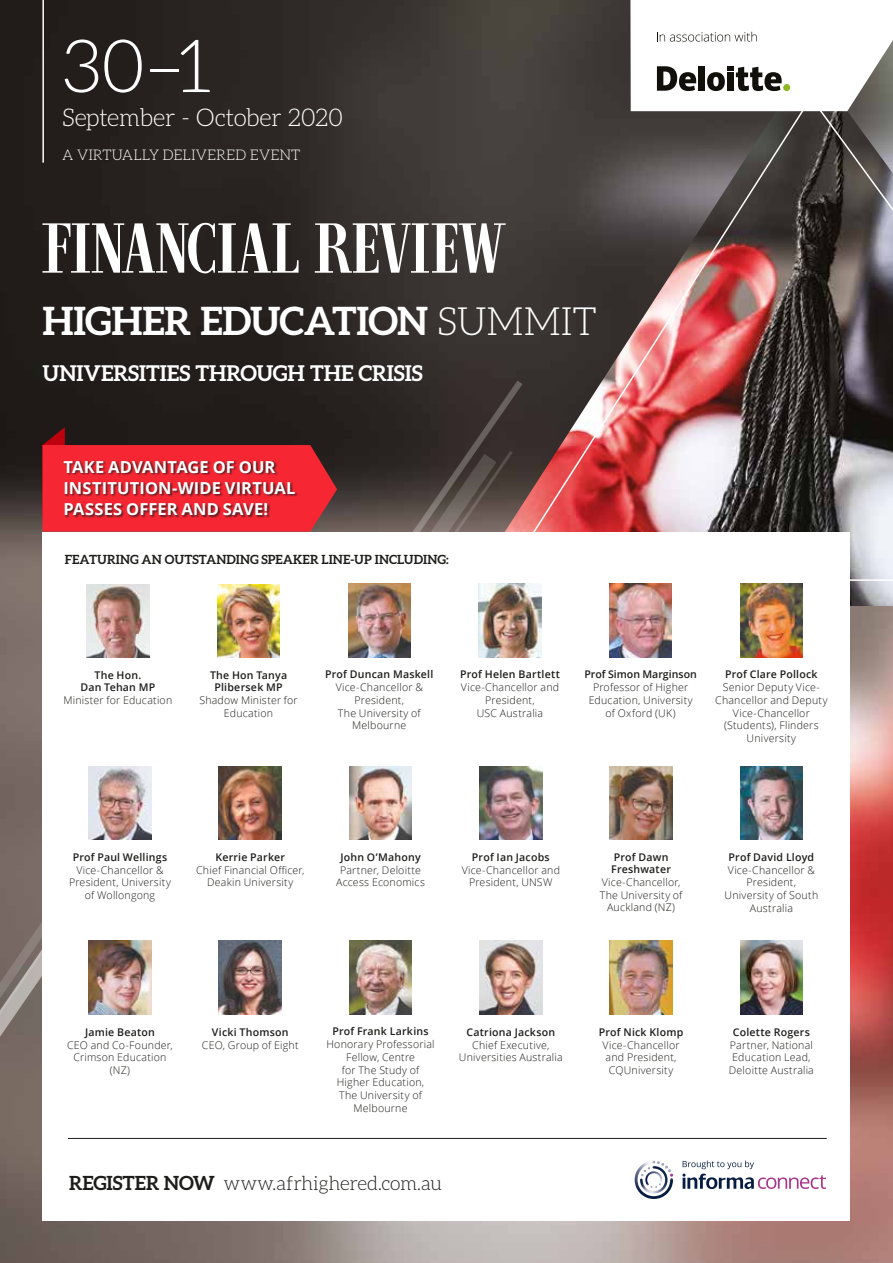
<style>
.page{position:relative;width:893px;height:1263px;background:#fff}
.page>*{position:absolute;margin:0;border:0;box-sizing:border-box;transform-origin:0 0}
.t1{font:300 73.35px "Aleo";color:#fff}
.t2{font:700 39px "Aleo";letter-spacing:-.015em;color:#fff}
.t3{font:300 24.45px "Aleo";letter-spacing:-.02em;color:#fff}
.t4{font:700 21.75px "Aleo";letter-spacing:-.005em;color:#fff}
.t5{font:300 19.5px "Aleo";letter-spacing:-.01em;color:#1d1d1b}
.t6{font:700 16.5px/21px "Open Sans";letter-spacing:.01em;color:#fff}
.t7{font:300 14.7px "Aleo";letter-spacing:-.005em;color:#fff}
.t8{font:700 12.6px "Aleo";letter-spacing:.005em;color:#1d1d1b}
.t9{font:300 10.65px/12.8px "Open Sans";letter-spacing:.02em;color:#1d1d1b;text-align:center}
.t10{font:600 10.65px/12.8px "Open Sans";letter-spacing:.02em;color:#1d1d1b;text-align:center}
.t11{font:600 10.65px "Open Sans";color:#1d1d1b}
.s1{font-weight:300}
.s2{font-weight:700}
</style>
<div class="page">
<img style="left:0;top:0;width:893px;height:1263px">
<div style="left:0;top:554px;width:42px;height:120px;background:#80716c"></div>
<svg style="left:0;top:674px;width:42px;height:386px;background:#7d706a"></svg>
<svg style="left:65px;top:379px;width:392px;height:70px;background:#25201d"></svg>
<svg style="left:337px;top:449px;width:120px;height:82px;background:#473f3b"></svg>
<img style="left:457px;top:60px;width:436px;height:546px">
<img style="left:500px;top:95px;width:393px;height:487px">
<div style="left:42px;top:531px;width:808px;height:689px;background:#fff"></div>
<hr style="left:42px;top:0;width:2px;height:163px;background:#fff">
<hr style="left:68px;top:1138px;width:759px;height:1px;background:#1d1d1b">
<img style="left:635px;top:1167px;width:36px;height:32px">
<img style="left:640px;top:1188px;width:28px;height:5px">
<svg style="left:640px;top:1161px;width:33px;height:27px"></svg>
<svg style="left:682px;top:1160px;width:144px;height:29px"></svg>
<svg style="left:315px;top:223px;width:191px;height:50px"></svg>
<svg style="left:42px;top:223px;width:257px;height:50px"></svg>
<svg style="left:630px;top:0;width:263px;height:111px"></svg>
<img style="left:87px;top:584px;width:62px;height:74px">
<img style="left:610px;top:766px;width:62px;height:74px">
<img style="left:217px;top:584px;width:63px;height:74px">
<img style="left:609px;top:583px;width:63px;height:74px">
<img style="left:479px;top:583px;width:62px;height:74px">
<img style="left:349px;top:766px;width:63px;height:74px">
<img style="left:89px;top:766px;width:62px;height:74px">
<img style="left:219px;top:766px;width:63px;height:74px">
<img style="left:740px;top:583px;width:63px;height:74px">
<img style="left:480px;top:766px;width:62px;height:74px">
<img style="left:740px;top:766px;width:63px;height:74px">
<img style="left:348px;top:583px;width:63px;height:74px">
<img style="left:740px;top:941px;width:63px;height:73px">
<img style="left:610px;top:941px;width:62px;height:73px">
<img style="left:219px;top:941px;width:63px;height:73px">
<img style="left:89px;top:941px;width:62px;height:73px">
<img style="left:480px;top:941px;width:62px;height:73px">
<img style="left:349px;top:941px;width:63px;height:73px">
<svg style="left:43px;top:427px;width:294px;height:104px;background:#aa232a"></svg>
<div style="left:63px;top:461px;width:235px;height:57px;background:#1d1d1b;opacity:.75"></div>
<h1 class="t1" style="left:62px;top:26px;width:151px">30–1</h1>
<h3 class="t3" style="left:62px;top:104px;width:283px">September - October 2020</h3>
<h3 class="t7" style="left:62px;top:147px;width:240px">A VIRTUALLY DELIVERED EVENT</h3>
<h2 class="t2" style="left:42px;top:299px;width:556px">HIGHER EDUCATION <span class="s1">SUMMIT</span></h2>
<h3 class="t4" style="left:42px;top:361px;width:382px">UNIVERSITIES THROUGH THE CRISIS</h3>
<h3 class="t6" style="left:63px;top:456px;width:234px">TAKE ADVANTAGE OF OUR<br>INSTITUTION-WIDE VIRTUAL<br>PASSES OFFER AND SAVE!</h3>
<p class="t8" style="left:65px;top:552px;width:385px">FEATURING AN OUTSTANDING SPEAKER LINE-UP INCLUDING:</p>
<p class="t10" style="left:80px;top:668px;width:76px">The Hon.<br>Dan Tehan MP</p>
<p class="t9" style="left:63px;top:694px;width:110px">Minister for Education</p>
<p class="t10" style="left:210px;top:668px;width:79px">The Hon Tanya<br>Plibersek MP</p>
<p class="t9" style="left:199px;top:694px;width:100px">Shadow Minister for<br>Education</p>
<p class="t10" style="left:325px;top:668px;width:110px">Prof Duncan Maskell</p>
<p class="t9" style="left:336px;top:681px;width:89px">Vice-Chancellor &amp;<br>President,<br>The University of<br>Melbourne</p>
<p class="t10" style="left:460px;top:668px;width:101px">Prof Helen Bartlett</p>
<p class="t9" style="left:461px;top:681px;width:100px">Vice-Chancellor and<br>President,<br>USC Australia</p>
<p class="t11" style="left:584px;top:667px;width:114px">Prof Simon Marginson</p>
<p class="t9" style="left:589px;top:681px;width:106px">Professor of Higher<br>Education, University of Oxford (UK)</p>
<p class="t10" style="left:725px;top:668px;width:94px">Prof Clare Pollock</p>
<p class="t9" style="left:715px;top:681px;width:114px">Senior Deputy Vice-<br>Chancellor and Deputy<br>Vice-Chancellor (Students), Flinders<br>University</p>
<p class="t10" style="left:73px;top:850px;width:96px">Prof Paul Wellings</p>
<p class="t9" style="left:69px;top:863px;width:103px">Vice-Chancellor &amp;<br>President, University of Wollongong</p>
<p class="t10" style="left:215px;top:850px;width:71px">Kerrie Parker</p>
<p class="t9" style="left:196px;top:863px;width:110px">Chief Financial Officer,<br>Deakin University</p>
<p class="t10" style="left:340px;top:850px;width:82px">John O’Mahony</p>
<p class="t9" style="left:336px;top:863px;width:90px">Partner, Deloitte<br>Access Economics</p>
<p class="t10" style="left:472px;top:850px;width:79px">Prof Ian Jacobs</p>
<p class="t9" style="left:462px;top:863px;width:100px">Vice-Chancellor and<br>President, UNSW</p>
<p class="t10" style="left:611px;top:850px;width:61px;text-align:left">Prof Dawn<br>Freshwater</p>
<p class="t9" style="left:600px;top:875px;width:84px">Vice-Chancellor,<br>The University of<br>Auckland (NZ)</p>
<p class="t10" style="left:729px;top:850px;width:87px">Prof David Lloyd</p>
<p class="t9" style="left:724px;top:863px;width:95px">Vice-Chancellor &amp;<br>President,<br>University of South<br>Australia</p>
<p class="t10" style="left:85px;top:1025px;width:71px">Jamie Beaton</p>
<p class="t9" style="left:67px;top:1038px;width:107px">CEO and Co-Founder,<br>Crimson Education (NZ)</p>
<p class="t10" style="left:212px;top:1025px;width:78px">Vicki Thomson</p>
<p class="t9" style="left:202px;top:1038px;width:98px">CEO, Group of Eight</p>
<p class="t10" style="left:332px;top:1025px;width:98px">Prof Frank Larkins</p>
<p class="t9" style="left:326px;top:1037px;width:110px">Honorary Professorial<br>Fellow, Centre<br>for The Study of<br>Higher Education,<br>The University of<br>Melbourne</p>
<p class="t10" style="left:466px;top:1025px;width:90px">Catriona Jackson</p>
<p class="t9" style="left:459px;top:1038px;width:105px">Chief Executive,<br>Universities Australia</p>
<h3 class="t5" style="left:69px;top:1173px;width:374px"><span class="s2">REGISTER NOW</span> www.afrhighered.com.au</h3>
<p class="t10" style="left:599px;top:1025px;width:86px">Prof Nick Klomp</p>
<p class="t9" style="left:603px;top:1038px;width:78px">Vice-Chancellor and President,<br>CQUniversity</p>
<p class="t10" style="left:733px;top:1025px;width:79px">Colette Rogers</p>
<p class="t9" style="left:729px;top:1038px;width:87px">Partner, National<br>Education Lead,<br>Deloitte Australia</p>
</div>
